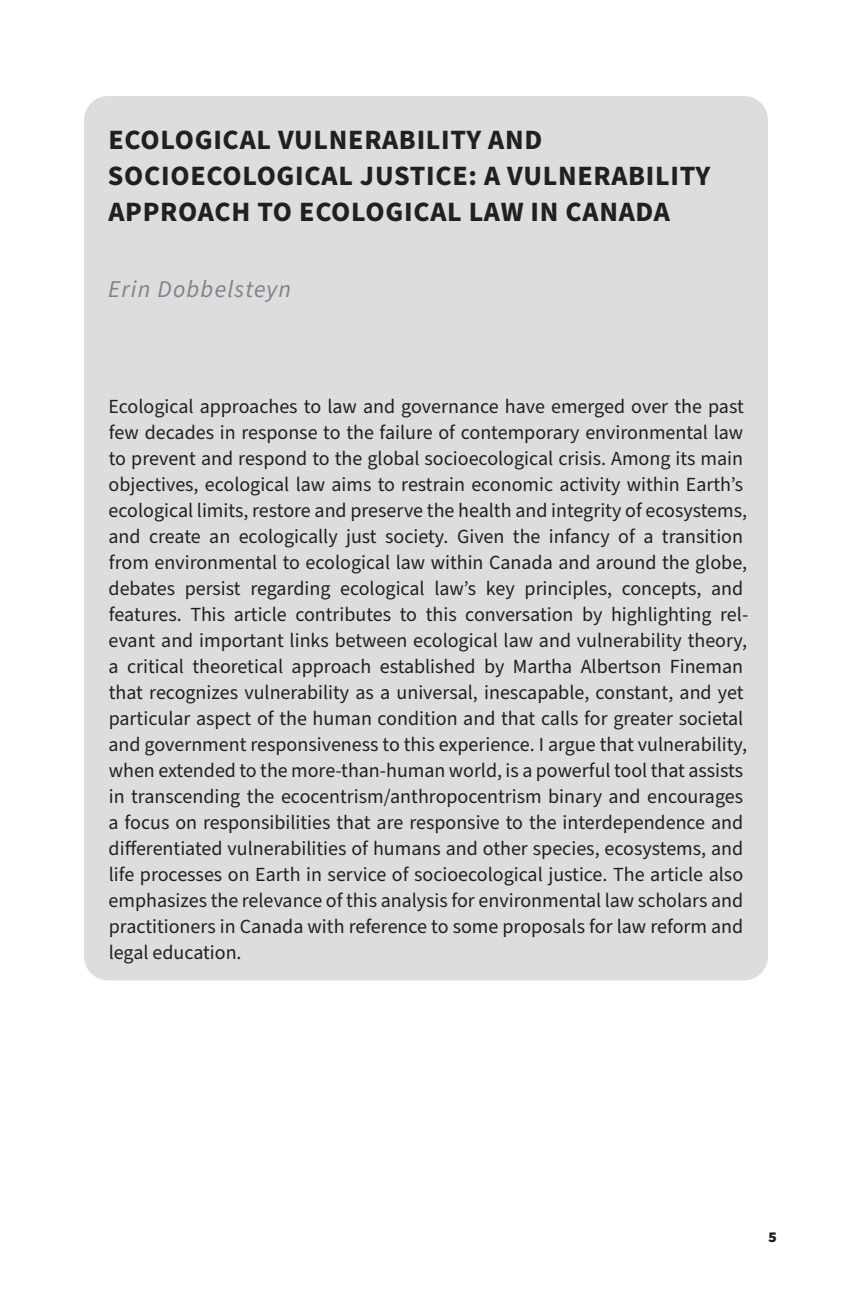
<style>
.page{position:relative;width:864px;height:1296px;background:#fff}
.page>*{position:absolute;margin:0;border:0;box-sizing:border-box;transform-origin:0 0}
.t1{font:700 28px/36px "Source Sans Pro";letter-spacing:.025em;color:#231f20}
.t2{font:italic 24px "Source Sans Pro";letter-spacing:.05em;color:#808285}
.t3{font:20px/26px "Source Sans Pro";color:#231f20}
.t4{font:700 18px "Source Sans Pro";color:#231f20}
</style>
<div class="page">
<div style="left:84px;top:96px;width:684px;height:884px;background:#dcdddf;border-radius:24px"></div>
<h1 class="t1" style="left:108px;top:122px;width:604px">ECOLOGICAL VULNERABILITY AND<br>SOCIOECOLOGICAL JUSTICE: A VULNERABILITY<br>APPROACH TO ECOLOGICAL LAW IN CANADA</h1>
<p class="t2" style="left:108px;top:273px;width:184px">Erin Dobbelsteyn</p>
<p class="t3" style="left:109px;top:394px;width:641px">Ecological approaches to law and governance have emerged over the past few decades in response to the failure of contemporary environmental law to prevent and respond to the global socioecological crisis. Among its main objectives, ecological law aims to restrain economic activity within Earth’s ecological limits, restore and preserve the health and integrity of ecosystems, and create an ecologically just society. Given the infancy of a transition from environmental to ecological law within Canada and around the globe, debates persist regarding ecological law’s key principles, concepts, and features. This article contributes to this conversation by highlighting rel&shy;evant and important links between ecological law and vulnerability theory, a critical theoretical approach established by Martha Albertson Fineman that recognizes vulnerability as a universal, inescapable, constant, and yet particular aspect of the human condition and that calls for greater societal and government responsiveness to this experience. I argue that vulnerability, when extended to the more-than-human world, is a powerful tool that assists in transcending the ecocentrism/anthropocentrism binary and encourages a focus on responsibilities that are responsive to the interdependence and differentiated vulnerabilities of humans and other species, ecosystems, and life processes on Earth in service of socioecological justice. The article also emphasizes the relevance of this analysis for environmental law scholars and practitioners in Canada with reference to some proposals for law reform and legal education.</p>
<p class="t4" style="left:768px;top:1224px;width:10px">5</p>
</div>
